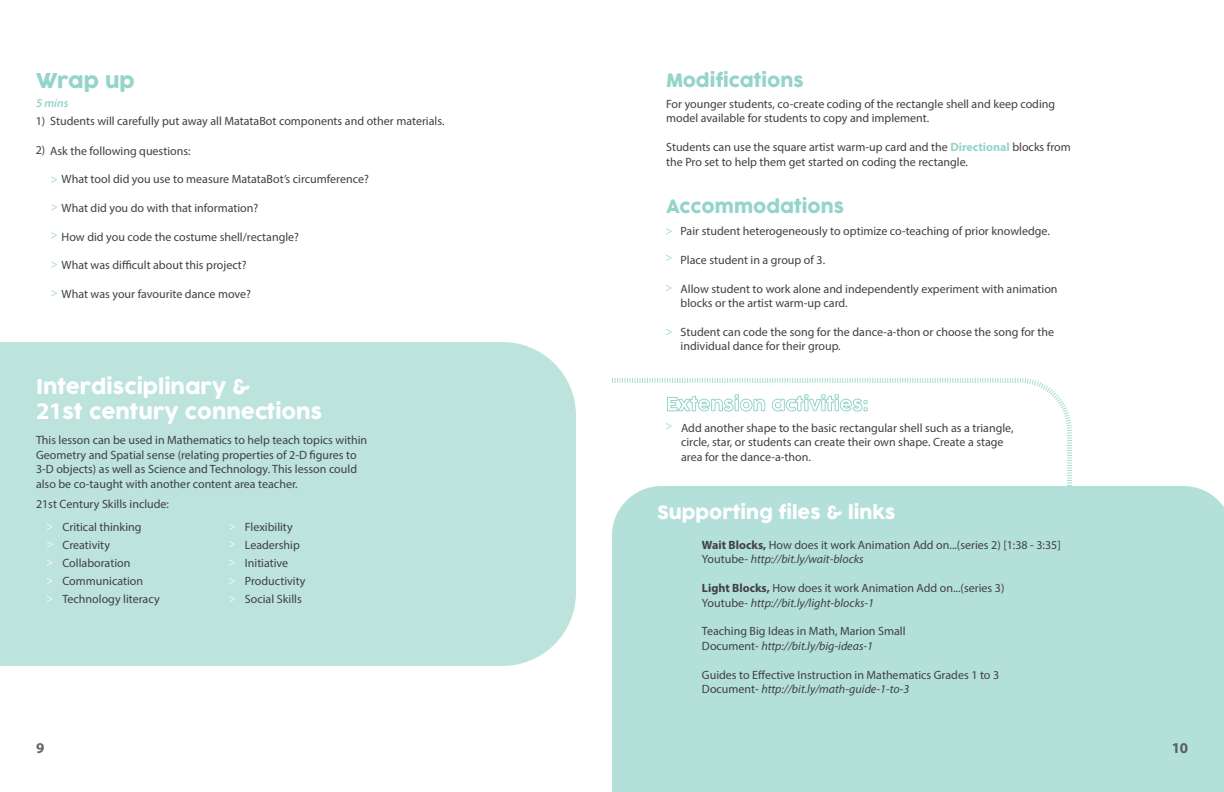
<style>
.page{position:relative;width:1224px;height:792px;background:#fff}
.page>*{position:absolute;margin:0;border:0;box-sizing:border-box;transform-origin:0 0}
.t1{font:20px/25px "Cocogoose";color:#fff}
.t2{font:20px "Cocogoose";letter-spacing:-.005em;color:#94d4ca}
.t3{font:18px "Cocogoose";color:#94d4ca}
.t4{font:18px "Cocogoose";color:#fff}
.t5{font:700 15px "Myriad Pro";color:#403f42}
.t6{font:12px/14.4px "Myriad Pro";color:#404042}
.t7{font:italic 600 12px "Myriad Pro";color:#94d4ca}
.s1{font-family:"Myriad Pro";font-weight:700;font-size:24px}
.s2{font-weight:700;color:#94d4ca}
.s3{font-weight:700}
.s4{font-style:italic}
</style>
<div class="page">
<div style="left:612px;top:486px;width:612px;height:306px;background:#b4e0da"></div>
<svg style="left:612px;top:378px;width:460px;height:108px"></svg>
<div style="left:0;top:342px;width:576px;height:324px;background:#bce3dc"></div>
<svg style="left:666px;top:391px;width:203px;height:26px"></svg>
<svg style="left:666px;top:228px;width:6px;height:7px"></svg>
<svg style="left:666px;top:423px;width:6px;height:6px"></svg>
<svg style="left:666px;top:285px;width:6px;height:6px"></svg>
<svg style="left:666px;top:255px;width:6px;height:6px"></svg>
<svg style="left:666px;top:329px;width:6px;height:6px"></svg>
<svg style="left:51px;top:176px;width:6px;height:7px"></svg>
<svg style="left:51px;top:204px;width:6px;height:7px"></svg>
<svg style="left:51px;top:232px;width:6px;height:7px"></svg>
<svg style="left:51px;top:261px;width:6px;height:7px"></svg>
<svg style="left:51px;top:290px;width:6px;height:6px"></svg>
<svg style="left:47px;top:524px;width:5px;height:6px"></svg>
<svg style="left:229px;top:524px;width:6px;height:6px"></svg>
<svg style="left:47px;top:541px;width:5px;height:7px"></svg>
<svg style="left:229px;top:541px;width:6px;height:7px"></svg>
<svg style="left:47px;top:560px;width:5px;height:6px"></svg>
<svg style="left:229px;top:560px;width:6px;height:6px"></svg>
<svg style="left:47px;top:578px;width:5px;height:6px"></svg>
<svg style="left:229px;top:578px;width:6px;height:6px"></svg>
<svg style="left:47px;top:596px;width:5px;height:6px"></svg>
<svg style="left:229px;top:596px;width:6px;height:6px"></svg>
<h1 class="t2" style="left:36px;top:67px;width:100px">Wrap up</h1>
<p class="t7" style="left:36px;top:96px;width:34px">5 mins</p>
<p class="t6" style="left:36px;top:114px;width:410px">1) Students will carefully put away all MatataBot components and other materials.</p>
<p class="t6" style="left:36px;top:143px;width:156px">2) Ask the following questions:</p>
<p class="t6" style="left:62px;top:172px;width:309px">What tool did you use to measure MatataBot’s circumference?</p>
<p class="t6" style="left:62px;top:200px;width:198px">What did you do with that information?</p>
<p class="t6" style="left:62px;top:229px;width:239px">How did you code the costume shell/rectangle?</p>
<p class="t6" style="left:62px;top:258px;width:187px">What was difficult about this project?</p>
<p class="t6" style="left:62px;top:287px;width:191px">What was your favourite dance move?</p>
<h1 class="t1" style="left:36px;top:376px;width:288px">Interdisciplinary &amp;<br><span class="s1">21</span>st century connections</h1>
<p class="t6" style="left:36px;top:433px;width:333px">This lesson can be used in Mathematics to help teach topics within Geometry and Spatial sense (relating properties of 2-D figures to 3-D objects) as well as Science and Technology. This lesson could also be co-taught with another content area teacher.</p>
<p class="t6" style="left:36px;top:492px;width:135px;line-height:23px;text-align:center">21st Century Skills include:<br>Critical thinking</p>
<p class="t6" style="left:62px;top:536px;width:99px;line-height:18px">Creativity<br>Collaboration<br>Communication<br>Technology literacy</p>
<p class="t6" style="left:245px;top:518px;width:62px;line-height:18px">Flexibility<br>Leadership<br>Initiative<br>Productivity<br>Social Skills</p>
<h2 class="t3" style="left:666px;top:68px;width:139px">Modifications</h2>
<p class="t6" style="left:666px;top:97px;width:391px">For younger students, co-create coding of the rectangle shell and keep coding model available for students to copy and implement.</p>
<p class="t6" style="left:666px;top:140px;width:406px">Students can use the square artist warm-up card and the <span class="s2">Directional</span> blocks from the Pro set to help them get started on coding the rectangle.</p>
<h2 class="t3" style="left:666px;top:194px;width:180px">Accommodations</h2>
<p class="t6" style="left:681px;top:223px;width:371px">Pair student heterogeneously to optimize co-teaching of prior knowledge.</p>
<p class="t6" style="left:681px;top:252px;width:146px">Place student in a group of 3.</p>
<p class="t6" style="left:681px;top:281px;width:379px">Allow student to work alone and independently experiment with animation blocks or the artist warm-up card.</p>
<p class="t6" style="left:681px;top:324px;width:375px">Student can code the song for the dance-a-thon or choose the song for the individual dance for their group.</p>
<p class="t6" style="left:681px;top:421px;width:334px">Add another shape to the basic rectangular shell such as a triangle, circle, star, or students can create their own shape. Create a stage area for the dance-a-thon.</p>
<h2 class="t4" style="left:657px;top:500px;width:240px">Supporting files &amp; links</h2>
<p class="t6" style="left:702px;top:538px;width:360px"><span class="s3">Wait Blocks,</span> How does it work Animation Add on...(series 2) [1:38 - 3:35]<br>Youtube- <span class="s4">http://bit.ly/wait-blocks</span></p>
<p class="t6" style="left:702px;top:581px;width:304px"><span class="s3">Light Blocks,</span> How does it work Animation Add on...(series 3)<br>Youtube- <span class="s4">http://bit.ly/light-blocks-1</span></p>
<p class="t6" style="left:702px;top:624px;width:205px">Teaching Big Ideas in Math, Marion Small<br>Document- <span class="s4">http://bit.ly/big-ideas-1</span></p>
<p class="t6" style="left:702px;top:667px;width:299px">Guides to Effective Instruction in Mathematics Grades 1 to 3<br>Document- <span class="s4">http://bit.ly/math-guide-1-to-3</span></p>
<p class="t5" style="left:36px;top:739px;width:10px">9</p>
<p class="t5" style="left:1171px;top:739px;width:18px">10</p>
</div>
